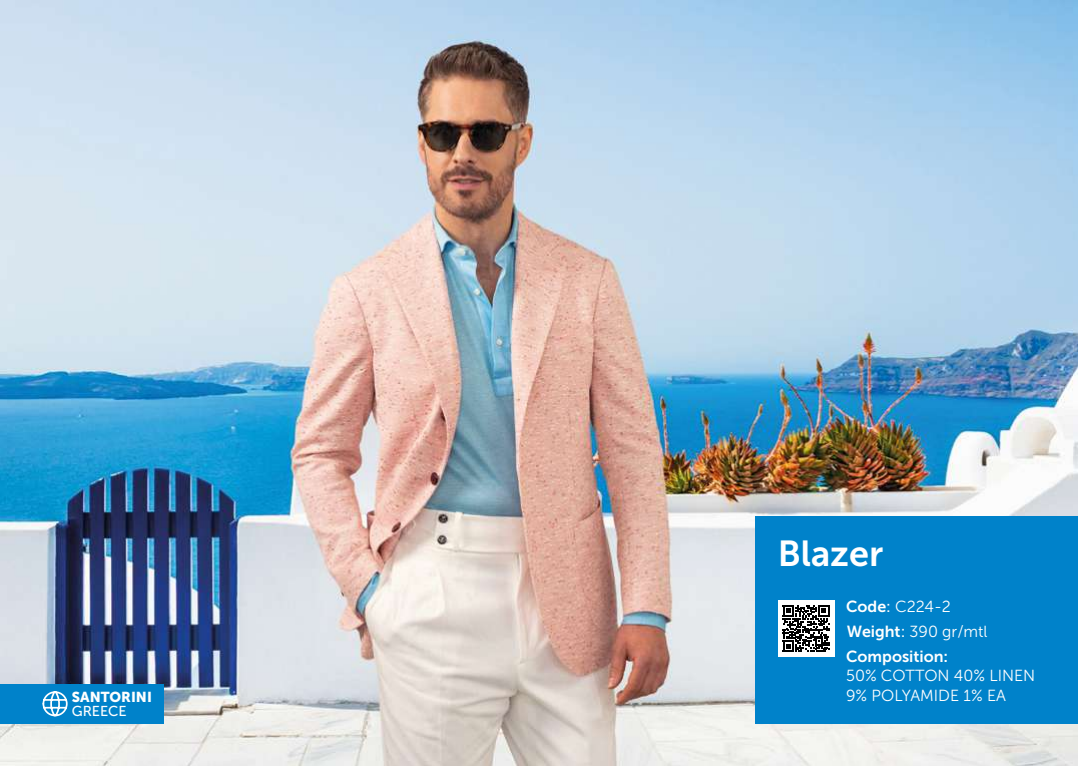
<style>
.page{position:relative;width:1078px;height:766px;background:#fff}
.page>*{position:absolute;margin:0;border:0;box-sizing:border-box;transform-origin:0 0}
.t1{font:36px "Museo Sans 700";color:#fff}
.t2{font:16px/19.2px "Museo Sans 300";color:#fff}
.t3{font:16px "Museo Sans 700";color:#fff}
.t4{font:14.3px "Museo Sans 900";color:#fff}
.t5{font:14.3px "Museo Sans 500";color:#fff}
.s1{font-family:"Museo Sans 700"}
.s2{font-family:"Museo Sans 500"}
</style>
<div class="page">
<img style="left:0;top:0;width:1077px;height:765px">
<div style="left:0;top:684px;width:163px;height:39px;background:#0082ca"></div>
<svg style="left:42px;top:691px;width:26px;height:26px"></svg>
<div style="left:754px;top:515px;width:323px;height:208px;background:#0082ca"></div>
<div style="left:777px;top:600px;width:57px;height:56px;background:#fff"></div>
<svg style="left:782px;top:605px;width:47px;height:46px"></svg>
<p class="t4" style="left:72px;top:688px;width:82px">SANTORINI</p>
<p class="t5" style="left:72px;top:703px;width:56px">GREECE</p>
<h1 class="t1" style="left:777px;top:533px;width:107px">Blazer</h1>
<p class="t2" style="left:845px;top:594px;width:143px;line-height:25px"><span class="s1">Code</span><span class="s2">:</span> C224-2<br><span class="s1">Weight</span><span class="s2">:</span> 390 gr/mtl</p>
<p class="t3" style="left:845px;top:647px;width:104px">Composition:</p>
<p class="t2" style="left:845px;top:666px;width:191px">50% COTTON 40% LINEN<br>9% POLYAMIDE 1% EA</p>
</div>
